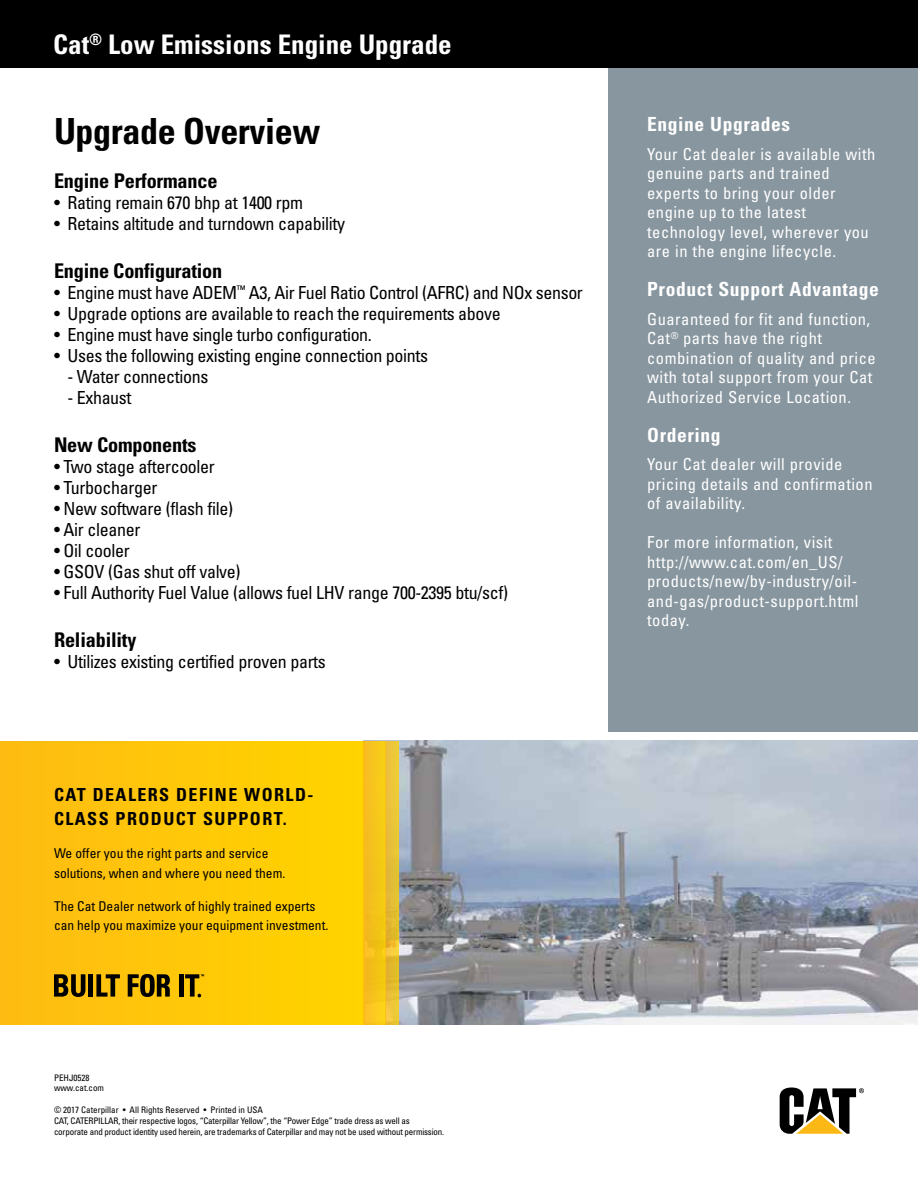
<style>
.page{position:relative;width:918px;height:1188px;background:#fff}
.page>*{position:absolute;margin:0;border:0;box-sizing:border-box;transform-origin:0 0}
.t1{font:700 condensed 36px "Univers";letter-spacing:-.01em;color:#000}
.t2{font:700 condensed 27px "Univers";color:#fff}
.t3{font:700 condensed 20.25px "Univers";letter-spacing:-.01em;color:#000}
.t4{font:700 condensed 19.5px "Univers";letter-spacing:.03em;color:#fff}
.t5{font:condensed 18px "Univers";letter-spacing:-.02em;color:#000}
.t6{font:700 condensed 18px/24px "Univers";letter-spacing:.08em;color:#000}
.t7{font:condensed 16.5px/19.5px "Univers";letter-spacing:.03em;color:#fff}
.t8{font:condensed 13.5px/19.5px "Univers";color:#000}
.t9{font:condensed 9px/10.8px "Univers";letter-spacing:-.02em;color:#000}
.t10{font:condensed 9px/10.8px "Univers";color:#000}
</style>
<div class="page">
<img style="left:398px;top:741px;width:520px;height:283px">
<div style="left:608px;top:54px;width:310px;height:677px;background:#88969f"></div>
<div style="left:0;top:0;width:918px;height:68px;background:#000"></div>
<div style="left:0;top:741px;width:364px;height:283px;background:#ffc808"></div>
<div style="left:364px;top:741px;width:22px;height:283px;background:linear-gradient(to right,#f5b925,#f5ce12)"></div>
<svg style="left:385px;top:741px;width:13px;height:283px;background:#e9bf33"></svg>
<svg style="left:780px;top:1088px;width:84px;height:46px"></svg>
<svg style="left:54px;top:974px;width:31px;height:23px"></svg>
<hr style="left:89px;top:974px;width:4px;height:23px;background:#000">
<svg style="left:96px;top:974px;width:24px;height:23px"></svg>
<svg style="left:128px;top:974px;width:42px;height:23px"></svg>
<div style="left:179px;top:974px;width:5px;height:23px;background:#000"></div>
<svg style="left:185px;top:974px;width:19px;height:24px"></svg>
<h2 class="t2" style="left:53px;top:28px;width:400px">Cat<sup>®</sup> Low Emissions Engine Upgrade</h2>
<h1 class="t1" style="left:54px;top:109px;width:268px">Upgrade Overview</h1>
<p class="t3" style="left:54px;top:168px;width:165px">Engine Performance</p>
<p class="t5" style="left:54px;top:191px;width:251px">• Rating remain 670 bhp at 1400 rpm</p>
<p class="t5" style="left:54px;top:212px;width:293px">• Retains altitude and turndown capability</p>
<p class="t3" style="left:54px;top:258px;width:170px">Engine Configuration</p>
<p class="t5" style="left:54px;top:281px;width:530px">• Engine must have ADEM<sup>™</sup> A3, Air Fuel Ratio Control (AFRC) and NOx sensor</p>
<p class="t5" style="left:54px;top:302px;width:448px">• Upgrade options are available to reach the requirements above</p>
<p class="t5" style="left:54px;top:323px;width:319px">• Engine must have single turbo configuration.</p>
<p class="t5" style="left:54px;top:344px;width:376px">• Uses the following existing engine connection points</p>
<p class="t5" style="left:68px;top:365px;width:142px">- Water connections</p>
<p class="t5" style="left:68px;top:386px;width:66px">- Exhaust</p>
<p class="t3" style="left:54px;top:432px;width:144px">New Components</p>
<p class="t5" style="left:54px;top:455px;width:162px">• Two stage aftercooler</p>
<p class="t5" style="left:54px;top:476px;width:105px">• Turbocharger</p>
<p class="t5" style="left:54px;top:497px;width:181px">• New software (flash file)</p>
<p class="t5" style="left:54px;top:518px;width:88px">• Air cleaner</p>
<p class="t5" style="left:54px;top:539px;width:77px">• Oil cooler</p>
<p class="t5" style="left:54px;top:560px;width:188px">• GSOV (Gas shut off valve)</p>
<p class="t5" style="left:54px;top:581px;width:456px">• Full Authority Fuel Value (allows fuel LHV range 700-2395 btu/scf)</p>
<p class="t3" style="left:54px;top:627px;width:84px">Reliability</p>
<p class="t5" style="left:54px;top:650px;width:273px">• Utilizes existing certified proven parts</p>
<p class="t6" style="left:54px;top:783px;width:261px">CAT DEALERS DEFINE WORLD-<br>CLASS PRODUCT SUPPORT.</p>
<p class="t8" style="left:54px;top:844px;width:233px">We offer you the right parts and service solutions, when and where you need them.</p>
<p class="t8" style="left:54px;top:896px;width:276px">The Cat Dealer network of highly trained experts can help you maximize your equipment investment.</p>
<p class="t10" style="left:54px;top:1072px;width:52px">PEHJ0528 www.cat.com</p>
<p class="t9" style="left:54px;top:1104px;width:392px">© 2017 Caterpillar • All Rights Reserved • Printed in USA<br>CAT, CATERPILLAR, their respective logos, “Caterpillar Yellow”, the “Power Edge” trade dress as well as corporate and product identity used herein, are trademarks of Caterpillar and may not be used without permission.</p>
<p class="t4" style="left:647px;top:112px;width:144px">Engine Upgrades</p>
<p class="t7" style="left:647px;top:144px;width:230px">Your Cat dealer is available with genuine parts and trained experts to bring your older engine up to the latest technology level, wherever you are in the engine lifecycle.</p>
<p class="t4" style="left:647px;top:277px;width:233px">Product Support Advantage</p>
<p class="t7" style="left:647px;top:309px;width:230px">Guaranteed for fit and function,<br>Cat<sup>®</sup> parts have the right combination of quality and price with total support from your Cat<br>Authorized Service Location.</p>
<p class="t4" style="left:647px;top:423px;width:75px">Ordering</p>
<p class="t7" style="left:647px;top:454px;width:227px">Your Cat dealer will provide pricing details and confirmation of availability.</p>
<p class="t7" style="left:647px;top:532px;width:213px">For more information, visit http://www.cat.com/en_US/ products/new/by-industry/oil&shy;and-gas/product-support.html today.</p>
</div>
